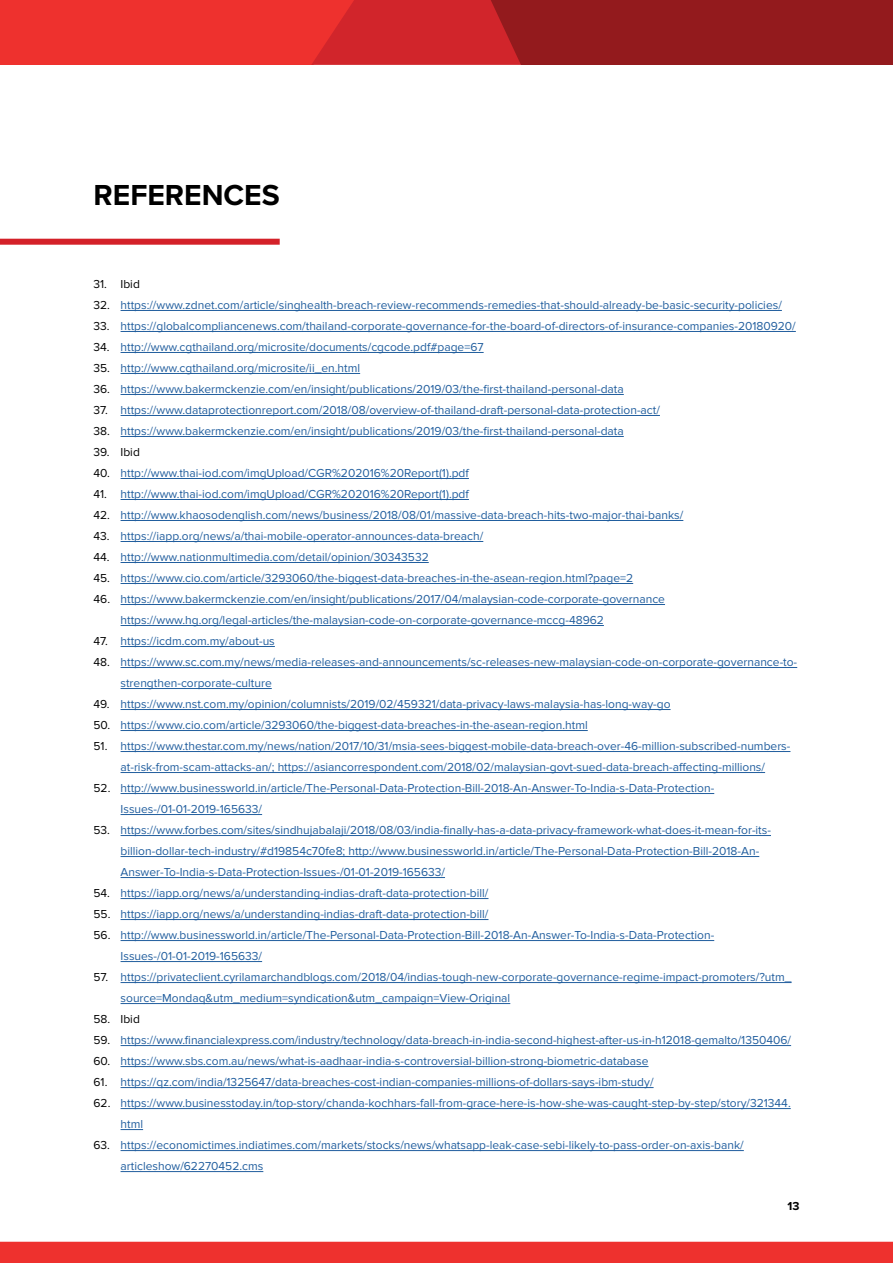
<style>
.page{position:relative;width:893px;height:1263px;background:#fff}
.page>*{position:absolute;margin:0;border:0;box-sizing:border-box;transform-origin:0 0}
.t1{font:700 30px "Proxima Nova";color:#000}
.t2{font:12px/21px "Proxima Nova";color:#215e9e}
.t3{font:12px "Proxima Nova";color:#000}
.t4{font:700 12px "Proxima Nova";color:#000}
.s1{color:#000}
</style>
<div class="page">
<div style="left:0;top:239px;width:280px;height:6px;background:#d42129"></div>
<div style="left:0;top:1242px;width:893px;height:21px;background:#ee312e"></div>
<svg style="left:0;top:0;width:893px;height:65px;background:#c02426"></svg>
<hr style="left:121px;top:310px;width:661px;height:1px;background:#215e9e">
<hr style="left:121px;top:331px;width:675px;height:1px;background:#215e9e">
<hr style="left:121px;top:352px;width:363px;height:1px;background:#215e9e">
<hr style="left:121px;top:373px;width:239px;height:1px;background:#215e9e">
<hr style="left:121px;top:394px;width:503px;height:1px;background:#215e9e">
<hr style="left:121px;top:415px;width:539px;height:1px;background:#215e9e">
<hr style="left:121px;top:436px;width:503px;height:1px;background:#215e9e">
<hr style="left:121px;top:478px;width:348px;height:1px;background:#215e9e">
<hr style="left:121px;top:499px;width:348px;height:1px;background:#215e9e">
<hr style="left:121px;top:520px;width:562px;height:1px;background:#215e9e">
<hr style="left:121px;top:541px;width:362px;height:1px;background:#215e9e">
<hr style="left:121px;top:562px;width:308px;height:1px;background:#215e9e">
<hr style="left:121px;top:583px;width:512px;height:1px;background:#215e9e">
<hr style="left:121px;top:604px;width:544px;height:1px;background:#215e9e">
<hr style="left:121px;top:625px;width:483px;height:1px;background:#215e9e">
<hr style="left:121px;top:646px;width:154px;height:1px;background:#215e9e">
<hr style="left:121px;top:667px;width:676px;height:1px;background:#215e9e">
<hr style="left:121px;top:688px;width:151px;height:1px;background:#215e9e">
<hr style="left:121px;top:709px;width:550px;height:1px;background:#215e9e">
<hr style="left:121px;top:730px;width:467px;height:1px;background:#215e9e">
<hr style="left:121px;top:751px;width:669px;height:1px;background:#215e9e">
<hr style="left:121px;top:772px;width:644px;height:1px;background:#215e9e">
<hr style="left:121px;top:793px;width:593px;height:1px;background:#215e9e">
<hr style="left:121px;top:814px;width:141px;height:1px;background:#215e9e">
<hr style="left:121px;top:835px;width:650px;height:1px;background:#215e9e">
<hr style="left:121px;top:856px;width:638px;height:1px;background:#215e9e">
<hr style="left:121px;top:877px;width:324px;height:1px;background:#215e9e">
<hr style="left:121px;top:898px;width:367px;height:1px;background:#215e9e">
<hr style="left:121px;top:919px;width:367px;height:1px;background:#215e9e">
<hr style="left:121px;top:940px;width:593px;height:1px;background:#215e9e">
<hr style="left:121px;top:961px;width:141px;height:1px;background:#215e9e">
<hr style="left:121px;top:982px;width:671px;height:1px;background:#215e9e">
<hr style="left:121px;top:1003px;width:389px;height:1px;background:#215e9e">
<hr style="left:121px;top:1045px;width:670px;height:1px;background:#215e9e">
<hr style="left:121px;top:1066px;width:527px;height:1px;background:#215e9e">
<hr style="left:121px;top:1087px;width:533px;height:1px;background:#215e9e">
<hr style="left:121px;top:1108px;width:670px;height:1px;background:#215e9e">
<svg style="left:121px;top:1129px;width:22px;height:1px"></svg>
<hr style="left:121px;top:1150px;width:623px;height:1px;background:#215e9e">
<hr style="left:121px;top:1171px;width:142px;height:1px;background:#215e9e">
<h1 class="t1" style="left:94px;top:173px;width:188px">REFERENCES</h1>
<p class="t3" style="left:94px;top:277px;width:48px">31. Ibid</p>
<p class="t2" style="left:94px;top:295px;width:690px"><span class="s1">32.</span> https://www.zdnet.com/article/singhealth-breach-review-recommends-remedies-that-should-already-be-basic-security-policies/</p>
<p class="t2" style="left:94px;top:316px;width:704px"><span class="s1">33.</span> https://globalcompliancenews.com/thailand-corporate-governance-for-the-board-of-directors-of-insurance-companies-20180920/</p>
<p class="t2" style="left:94px;top:337px;width:392px"><span class="s1">34.</span> http://www.cgthailand.org/microsite/documents/cgcode.pdf#page=67</p>
<p class="t2" style="left:94px;top:358px;width:268px"><span class="s1">35.</span> http://www.cgthailand.org/microsite/ii_en.html</p>
<p class="t2" style="left:94px;top:379px;width:532px"><span class="s1">36.</span> https://www.bakermckenzie.com/en/insight/publications/2019/03/the-first-thailand-personal-data</p>
<p class="t2" style="left:94px;top:400px;width:568px"><span class="s1">37.</span> https://www.dataprotectionreport.com/2018/08/overview-of-thailand-draft-personal-data-protection-act/</p>
<p class="t2" style="left:94px;top:421px;width:532px"><span class="s1">38.</span> https://www.bakermckenzie.com/en/insight/publications/2019/03/the-first-thailand-personal-data</p>
<p class="t3" style="left:94px;top:445px;width:48px">39. Ibid</p>
<p class="t2" style="left:94px;top:463px;width:377px"><span class="s1">40.</span> http://www.thai-iod.com/imgUpload/CGR%202016%20Report(1).pdf</p>
<p class="t2" style="left:94px;top:484px;width:377px"><span class="s1">41.</span> http://www.thai-iod.com/imgUpload/CGR%202016%20Report(1).pdf</p>
<p class="t2" style="left:94px;top:505px;width:591px"><span class="s1">42.</span> http://www.khaosodenglish.com/news/business/2018/08/01/massive-data-breach-hits-two-major-thai-banks/</p>
<p class="t2" style="left:94px;top:526px;width:391px"><span class="s1">43.</span> https://iapp.org/news/a/thai-mobile-operator-announces-data-breach/</p>
<p class="t2" style="left:94px;top:547px;width:337px"><span class="s1">44.</span> http://www.nationmultimedia.com/detail/opinion/30343532</p>
<p class="t2" style="left:94px;top:568px;width:541px"><span class="s1">45.</span> https://www.cio.com/article/3293060/the-biggest-data-breaches-in-the-asean-region.html?page=2</p>
<p class="t2" style="left:121px;top:589px;width:546px;text-indent:-27px"><span class="s1">46.</span> https://www.bakermckenzie.com/en/insight/publications/2017/04/malaysian-code-corporate-governance https://www.hg.org/legal-articles/the-malaysian-code-on-corporate-governance-mccg-48962</p>
<p class="t2" style="left:94px;top:631px;width:183px"><span class="s1">47.</span> https://icdm.com.my/about-us</p>
<p class="t2" style="left:121px;top:652px;width:678px;text-indent:-27px"><span class="s1">48.</span> https://www.sc.com.my/news/media-releases-and-announcements/sc-releases-new-malaysian-code-on-corporate-governance-to&shy;strengthen-corporate-culture</p>
<p class="t2" style="left:94px;top:694px;width:578px"><span class="s1">49.</span> https://www.nst.com.my/opinion/columnists/2019/02/459321/data-privacy-laws-malaysia-has-long-way-go</p>
<p class="t2" style="left:94px;top:715px;width:496px"><span class="s1">50.</span> https://www.cio.com/article/3293060/the-biggest-data-breaches-in-the-asean-region.html</p>
<p class="t2" style="left:94px;top:736px;width:698px;text-align:center"><span class="s1">51.</span> https://www.thestar.com.my/news/nation/2017/10/31/msia-sees-biggest-mobile-data-breach-over-46-million-subscribed-numbers&shy;at-risk-from-scam-attacks-an/; https://asiancorrespondent.com/2018/02/malaysian-govt-sued-data-breach-affecting-millions/</p>
<p class="t2" style="left:121px;top:778px;width:595px;text-indent:-27px"><span class="s1">52.</span> http://www.businessworld.in/article/The-Personal-Data-Protection-Bill-2018-An-Answer-To-India-s-Data-Protection-<br>Issues-/01-01-2019-165633/</p>
<p class="t2" style="left:121px;top:820px;width:652px;text-indent:-27px"><span class="s1">53.</span> https://www.forbes.com/sites/sindhujabalaji/2018/08/03/india-finally-has-a-data-privacy-framework-what-does-it-mean-for-its&shy;billion-dollar-tech-industry/#d19854c70fe8; http://www.businessworld.in/article/The-Personal-Data-Protection-Bill-2018-An-<br>Answer-To-India-s-Data-Protection-Issues-/01-01-2019-165633/</p>
<p class="t2" style="left:94px;top:883px;width:396px"><span class="s1">54.</span> https://iapp.org/news/a/understanding-indias-draft-data-protection-bill/</p>
<p class="t2" style="left:94px;top:904px;width:396px"><span class="s1">55.</span> https://iapp.org/news/a/understanding-indias-draft-data-protection-bill/</p>
<p class="t2" style="left:121px;top:925px;width:595px;text-indent:-27px"><span class="s1">56.</span> http://www.businessworld.in/article/The-Personal-Data-Protection-Bill-2018-An-Answer-To-India-s-Data-Protection-<br>Issues-/01-01-2019-165633/</p>
<p class="t2" style="left:121px;top:967px;width:672px;text-indent:-27px"><span class="s1">57.</span> https://privateclient.cyrilamarchandblogs.com/2018/04/indias-tough-new-corporate-governance-regime-impact-promoters/?utm_ source=Mondaq&amp;utm_medium=syndication&amp;utm_campaign=View-Original</p>
<p class="t3" style="left:94px;top:1012px;width:48px">58. Ibid</p>
<p class="t2" style="left:94px;top:1030px;width:699px"><span class="s1">59.</span> https://www.financialexpress.com/industry/technology/data-breach-in-india-second-highest-after-us-in-h12018-gemalto/1350406/</p>
<p class="t2" style="left:94px;top:1051px;width:556px"><span class="s1">60.</span> https://www.sbs.com.au/news/what-is-aadhaar-india-s-controversial-billion-strong-biometric-database</p>
<p class="t2" style="left:94px;top:1072px;width:562px"><span class="s1">61.</span> https://qz.com/india/1325647/data-breaches-cost-indian-companies-millions-of-dollars-says-ibm-study/</p>
<p class="t2" style="left:121px;top:1093px;width:672px;text-indent:-27px"><span class="s1">62.</span> https://www.businesstoday.in/top-story/chanda-kochhars-fall-from-grace-here-is-how-she-was-caught-step-by-step/story/321344. html</p>
<p class="t2" style="left:121px;top:1135px;width:625px;text-indent:-27px"><span class="s1">63.</span> https://economictimes.indiatimes.com/markets/stocks/news/whatsapp-leak-case-sebi-likely-to-pass-order-on-axis-bank/ articleshow/62270452.cms</p>
<p class="t4" style="left:787px;top:1197px;width:13px">13</p>
</div>
